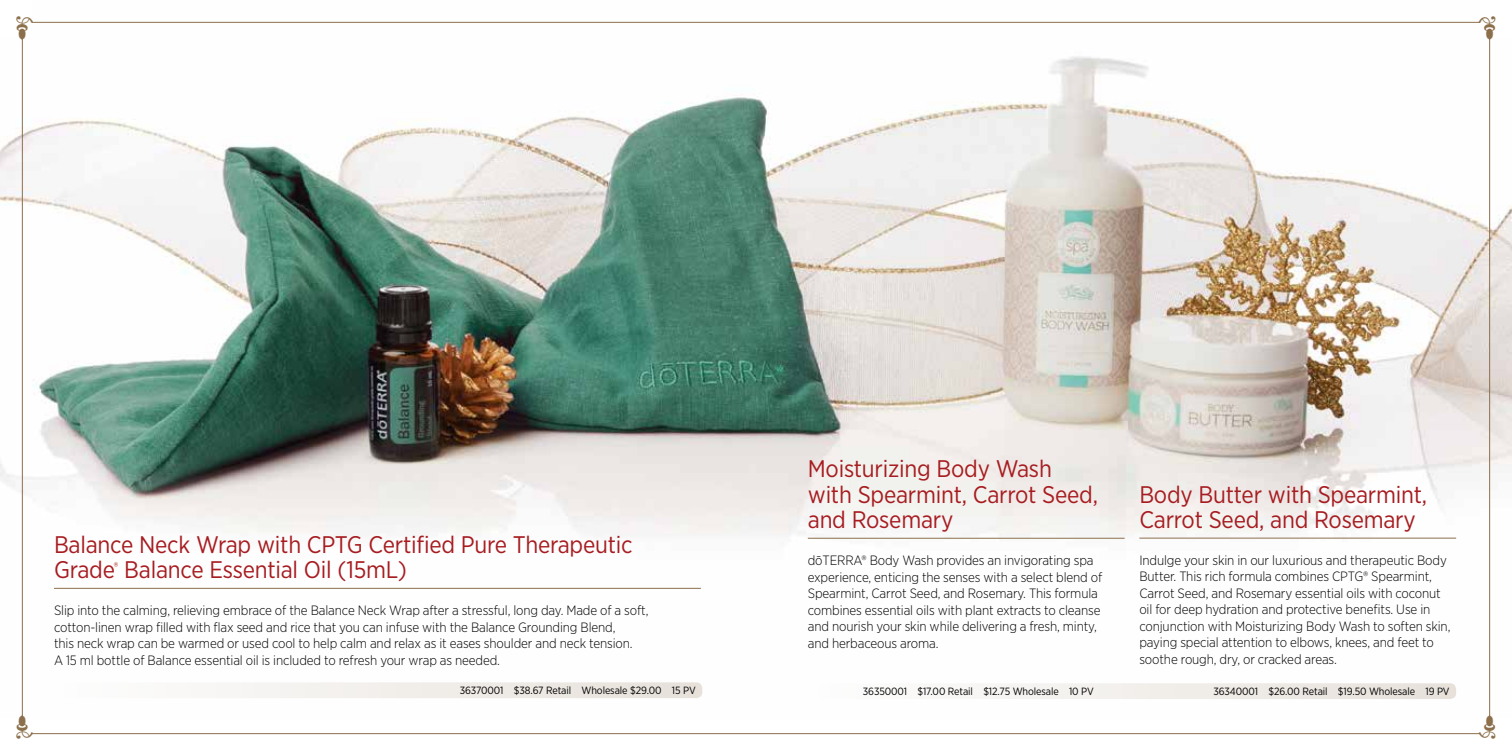
<style>
.page{position:relative;width:1512px;height:756px;background:#fff}
.page>*{position:absolute;margin:0;border:0;box-sizing:border-box;transform-origin:0 0}
.t1{font:24px/25.5px "Gotham Narrow";letter-spacing:-.01em;color:#a71c20}
.t2{font:300 13.5px/16.5px "Gotham Narrow";letter-spacing:-.01em;color:#000}
.t3{font:10.5px "Gotham Narrow";letter-spacing:-.01em;color:#000}
</style>
<div class="page">
<img style="left:0;top:21px;width:1512px;height:694px">
<div style="left:0;top:0;width:32px;height:37px;background:#fff"></div>
<hr style="left:54px;top:588px;width:647px;height:1px;background:#8c6f4b">
<div style="left:56px;top:682px;width:646px;height:16px;background:linear-gradient(to right,#fefefe,#e7e1da);border-radius:6px"></div>
<hr style="left:808px;top:538px;width:317px;height:1px;background:#8c6f4b">
<hr style="left:1139px;top:538px;width:317px;height:1px;background:#8c6f4b">
<div style="left:1480px;top:0;width:32px;height:38px;background:#fff"></div>
<div style="left:810px;top:683px;width:646px;height:16px;background:linear-gradient(to right,#fefefe,#e7e1da);border-radius:6px"></div>
<svg style="left:16px;top:21px;width:17px;height:19px"></svg>
<svg style="left:1479px;top:21px;width:17px;height:19px"></svg>
<h1 class="t1" style="left:54px;top:531px;width:580px">Balance Neck Wrap with CPTG Certified Pure Therapeutic<br>Grade<sup>®</sup> Balance Essential Oil (15mL)</h1>
<p class="t2" style="left:54px;top:602px;width:596px">Slip into the calming, relieving embrace of the Balance Neck Wrap after a stressful, long day. Made of a soft, cotton-linen wrap filled with flax seed and rice that you can infuse with the Balance Grounding Blend,<br>this neck wrap can be warmed or used cool to help calm and relax as it eases shoulder and neck tension.<br>A 15 ml bottle of Balance essential oil is included to refresh your wrap as needed.</p>
<p class="t3" style="left:460px;top:684px;width:237px">36370001 $38.67 Retail Wholesale $29.00 15 PV</p>
<h1 class="t1" style="left:808px;top:456px;width:292px">Moisturizing Body Wash with Spearmint, Carrot Seed, and Rosemary</h1>
<p class="t2" style="left:808px;top:552px;width:296px">dōTERRA® Body Wash provides an invigorating spa experience, enticing the senses with a select blend of Spearmint, Carrot Seed, and Rosemary. This formula combines essential oils with plant extracts to cleanse and nourish your skin while delivering a fresh, minty, and herbaceous aroma.</p>
<h1 class="t1" style="left:1139px;top:481px;width:289px">Body Butter with Spearmint,<br>Carrot Seed, and Rosemary</h1>
<p class="t2" style="left:1139px;top:552px;width:313px">I ndulge your skin in our luxurious and therapeutic Body Butter. This rich formula combines CPTG® Spearmint, Carrot Seed, and Rosemary essential oils with coconut oil for deep hydration and protective benefits. Use in conjunction with Moisturizing Body Wash to soften skin, paying special attention to elbows, knees, and feet to soothe rough, dry, or cracked areas.</p>
<p class="t3" style="left:863px;top:685px;width:232px">36350001 $17.00 Retail $12.75 Wholesale 10 PV</p>
<p class="t3" style="left:1213px;top:685px;width:238px">36340001 $26.00 Retail $19.50 Wholesale 19 PV</p>
</div>
